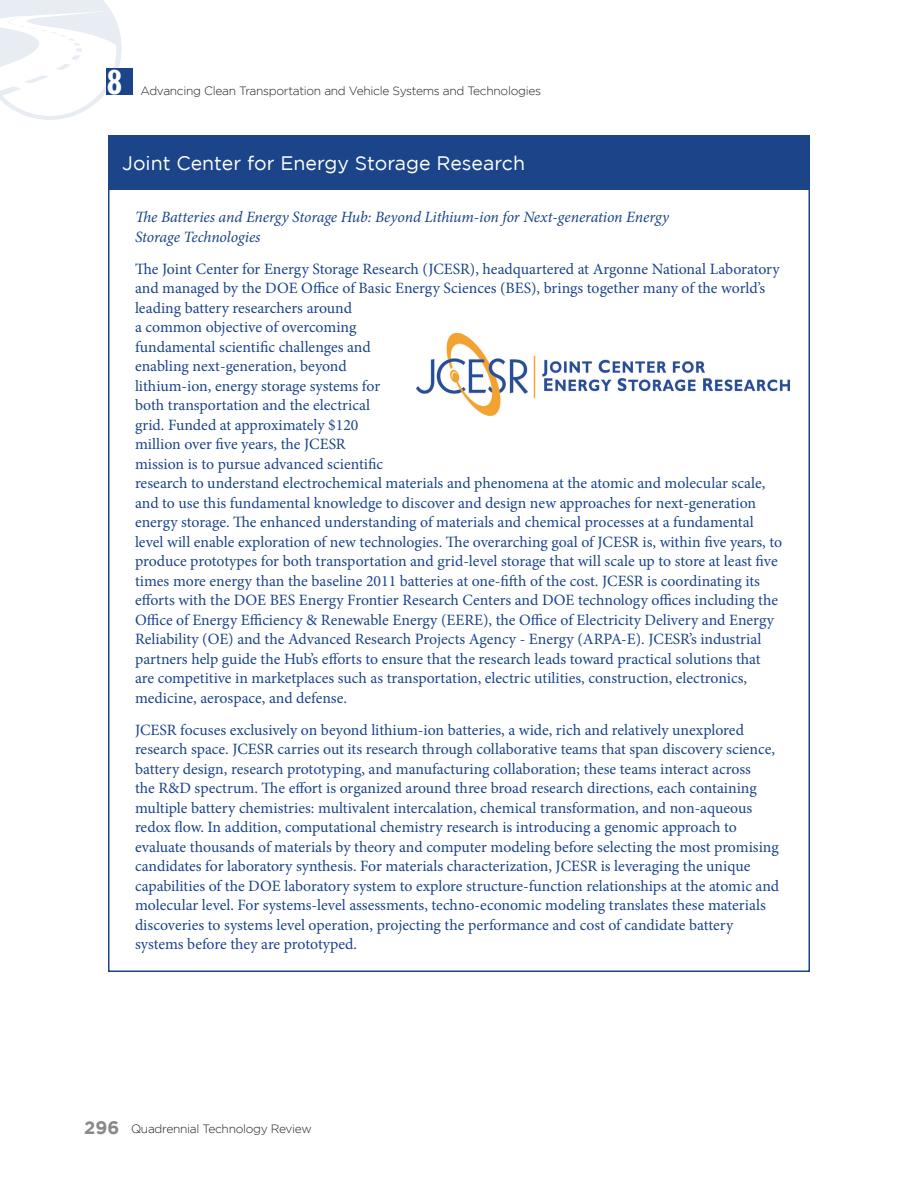
<style>
.page{position:relative;width:918px;height:1188px;background:#fff}
.page>*{position:absolute;margin:0;border:0;box-sizing:border-box;transform-origin:0 0}
.t1{font:700 34.65px "Gotham Condensed";color:#fff;scale:1.15 1}
.Sidebar_header{font:19.5px "Gotham";color:#fff}
.Body_Text{font:15.75px/19.5px "Minion Pro";color:#1b4489}
.Body_Text-2{font:italic 15.75px/19.5px "Minion Pro";letter-spacing:-.01em;color:#1b4489}
.t2{font:300 12px "Gotham";letter-spacing:-.025em;color:#231f20}
.s1{font-weight:700;font-size:18px;color:#8a888a}
</style>
<div class="page">
<svg style="left:0;top:0;width:122px;height:120px"></svg>
<div style="left:106px;top:68px;width:27px;height:27px;background:#1b4489"></div>
<div style="left:108px;top:136px;width:702px;height:54px;background:#1b4489"></div>
<img style="left:417px;top:332px;width:373px;height:84px">
<h1 class="t1" style="left:107px;top:62px;width:14px">8</h1>
<p class="t2" style="left:140px;top:84px;width:402px">Advancing Clean Transportation and Vehicle Systems and Technologies</p>
<p class="Sidebar_header" style="left:122px;top:152px;width:404px">Joint Center for Energy Storage Research</p>
<p class="Body_Text-2" style="left:135px;top:207px;width:535px">The Batteries and Energy Storage Hub: Beyond Lithium-ion for Next-generation Energy<br>Storage Technologies</p>
<p class="Body_Text" style="left:135px;top:259px;width:649px">The Joint Center for Energy Storage Research (JCESR), headquartered at Argonne National Laboratory and managed by the DOE Office of Basic Energy Sciences (BES), brings together many of the world’s leading battery researchers around<br>a common objective of overcoming<br>fundamental scientific challenges and<br>enabling next-generation, beyond<br>lithium-ion, energy storage systems for<br>both transportation and the electrical<br>grid. Funded at approximately $120<br>million over five years, the JCESR<br>mission is to pursue advanced scientific<br>research to understand electrochemical materials and phenomena at the atomic and molecular scale, and to use this fundamental knowledge to discover and design new approaches for next-generation energy storage. The enhanced understanding of materials and chemical processes at a fundamental level will enable exploration of new technologies. The overarching goal of JCESR is, within five years, to produce prototypes for both transportation and grid-level storage that will scale up to store at least five times more energy than the baseline 2011 batteries at one-fifth of the cost. JCESR is coordinating its efforts with the DOE BES Energy Frontier Research Centers and DOE technology offices including the Office of Energy Efficiency &amp; Renewable Energy (EERE), the Office of Electricity Delivery and Energy Reliability (OE) and the Advanced Research Projects Agency - Energy (ARPA-E). JCESR’s industrial partners help guide the Hub’s efforts to ensure that the research leads toward practical solutions that are competitive in marketplaces such as transportation, electric utilities, construction, electronics, medicine, aerospace, and defense.</p>
<p class="Body_Text" style="left:135px;top:720px;width:646px">JCESR focuses exclusively on beyond lithium-ion batteries, a wide, rich and relatively unexplored research space. JCESR carries out its research through collaborative teams that span discovery science, battery design, research prototyping, and manufacturing collaboration; these teams interact across<br>the R&amp;D spectrum. The effort is organized around three broad research directions, each containing multiple battery chemistries: multivalent intercalation, chemical transformation, and non-aqueous redox flow. In addition, computational chemistry research is introducing a genomic approach to evaluate thousands of materials by theory and computer modeling before selecting the most promising candidates for laboratory synthesis. For materials characterization, JCESR is leveraging the unique capabilities of the DOE laboratory system to explore structure-function relationships at the atomic and molecular level. For systems-level assessments, techno-economic modeling translates these materials discoveries to systems level operation, projecting the performance and cost of candidate battery systems before they are prototyped.</p>
<p class="t2" style="left:84px;top:1122px;width:229px"><span class="s1">296</span> Quadrennial Technology Review</p>
</div>
